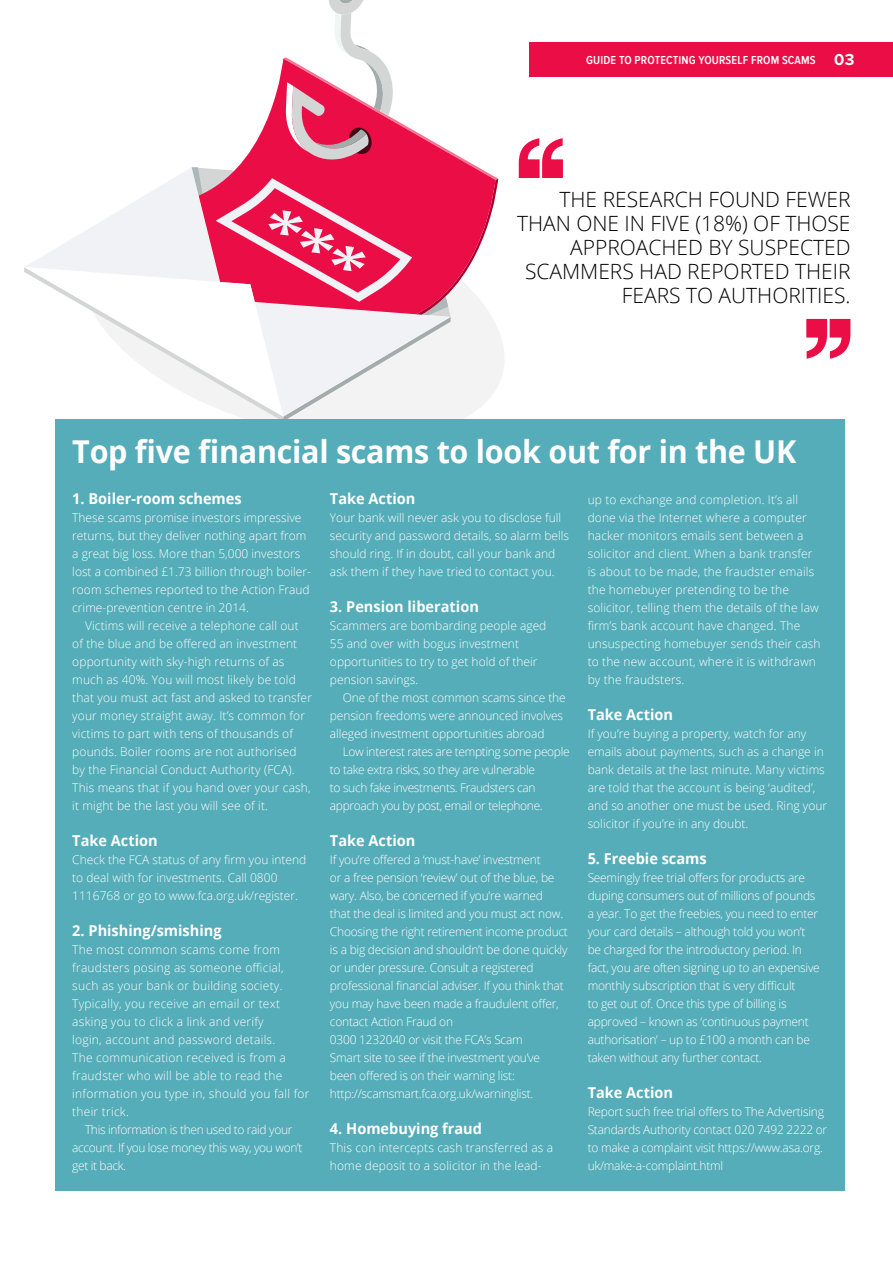
<style>
.page{position:relative;width:893px;height:1263px;background:#fff}
.page>*{position:absolute;margin:0;border:0;box-sizing:border-box;transform-origin:0 0}
.t1{font:700 31.5px "Open Sans";letter-spacing:-.01em;color:#fff}
.t2{font:300 21px/24px "Open Sans";color:#000;text-align:right}
.t3{font:700 15px "Open Sans";color:#fff}
.t4{font:300 12px/18px "Open Sans";color:#fff}
.t5{font:300 12px/18px "Open Sans";letter-spacing:-.02em;color:#fff}
.t6{font:300 12px/18px "Open Sans";letter-spacing:.02em;color:#fff}
.t7{font:300 12px/18px "Open Sans";letter-spacing:-.03em;color:#fff}
.t8{font:600 12px "Proxima Nova Cond";letter-spacing:.01em;color:#fff}
.s1{font-family:"Proxima Nova";font-weight:700;font-size:16.5px}
</style>
<div class="page">
<svg style="left:24px;top:0;width:474px;height:420px"></svg>
<div style="left:530px;top:43px;width:363px;height:34px;background:#eb0d45"></div>
<div style="left:55px;top:420px;width:789px;height:771px;background:#54adb8"></div>
<svg style="left:519px;top:138px;width:44px;height:40px"></svg>
<svg style="left:806px;top:319px;width:44px;height:40px"></svg>
<p class="t8" style="left:586px;top:54px;width:270px">GUIDE TO PROTECTING YOURSELF FROM SCAMS <span class="s1">03</span></p>
<h2 class="t2" style="left:517px;top:187px;width:335px">THE RESEARCH FOUND FEWER<br>THAN ONE IN FIVE (18%) OF THOSE<br>APPROACHED BY SUSPECTED<br>SCAMMERS HAD REPORTED THEIR<br>FEARS TO AUTHORITIES.</h2>
<h1 class="t1" style="left:72px;top:430px;width:726px">Top five financial scams to look out for in the UK</h1>
<p class="t3" style="left:72px;top:488px;width:171px">1. Boiler-room schemes</p>
<p class="t4" style="left:72px;top:508px;width:240px">These scams promise investors impressive returns, but they deliver nothing apart from a great big loss. More than 5,000 investors lost a combined £1.73 billion through boiler&shy;room schemes reported to the Action Fraud crime-prevention centre in 2014.</p>
<p class="t4" style="left:72px;top:616px;width:241px;text-indent:13px">Victims will receive a telephone call out of the blue and be offered an investment opportunity with sky-high returns of as much as 40%. You will most likely be told that you must act fast and asked to transfer your money straight away. It’s common for victims to part with tens of thousands of pounds. Boiler rooms are not authorised by the Financial Conduct Authority (FCA).<br>This means that if you hand over your cash, it might be the last you will see of it.</p>
<p class="t3" style="left:72px;top:830px;width:87px">Take Action</p>
<p class="t4" style="left:72px;top:850px;width:236px">Check the FCA status of any firm you intend to deal with for investments. Call 0800<br>1116768 or go to www.fca.org.uk/register.</p>
<p class="t3" style="left:72px;top:920px;width:151px">2. Phishing/smishing</p>
<p class="t6" style="left:72px;top:940px;width:239px">The most common scams come from fraudsters posing as someone official, such as your bank or building society.<br>Typically, you receive an email or text asking you to click a link and verify<br>login, account and password details.<br>The communication received is from a fraudster who will be able to read the information you type in, should you fall for their trick.</p>
<p class="t7" style="left:72px;top:1120px;width:232px;text-indent:13px">This information is then used to raid your account. If you lose money this way, you won’t get it back.</p>
<p class="t3" style="left:330px;top:488px;width:87px">Take Action</p>
<p class="t4" style="left:330px;top:508px;width:241px">Your bank will never ask you to disclose full security and password details, so alarm bells should ring. If in doubt, call your bank and ask them if they have tried to contact you.</p>
<p class="t3" style="left:330px;top:596px;width:150px">3. Pension liberation</p>
<p class="t4" style="left:330px;top:616px;width:218px">Scammers are bombarding people aged<br>55 and over with bogus investment opportunities to try to get hold of their pension savings.</p>
<p class="t4" style="left:330px;top:688px;width:237px;text-indent:13px">One of the most common scams since the pension freedoms were announced involves alleged investment opportunities abroad</p>
<p class="t7" style="left:330px;top:742px;width:241px;text-indent:13px">Low interest rates are tempting some people to take extra risks, so they are vulnerable<br>to such fake investments. Fraudsters can approach you by post, email or telephone.</p>
<p class="t3" style="left:330px;top:830px;width:87px">Take Action</p>
<p class="t5" style="left:330px;top:850px;width:239px">If you’re offered a ‘must-have’ investment<br>or a free pension ‘review’ out of the blue, be wary. Also, be concerned if you’re warned<br>that the deal is limited and you must act now.<br>Choosing the right retirement income product is a big decision and shouldn’t be done quickly or under pressure. Consult a registered professional financial adviser. If you think that you may have been made a fraudulent offer, contact Action Fraud on<br>0300 1232040 or visit the FCA’s Scam<br>Smart site to see if the investment you’ve been offered is on their warning list: http://scamsmart.fca.org.uk/warninglist.</p>
<p class="t3" style="left:330px;top:1118px;width:154px">4. Homebuying fraud</p>
<p class="t4" style="left:330px;top:1138px;width:225px">This con intercepts cash transferred as a home deposit to a solicitor in the lead-</p>
<p class="t4" style="left:588px;top:490px;width:235px">up to exchange and completion. It’s all done via the Internet where a computer hacker monitors emails sent between a solicitor and client. When a bank transfer is about to be made, the fraudster emails the homebuyer pretending to be the solicitor, telling them the details of the law firm’s bank account have changed. The unsuspecting homebuyer sends their cash to the new account, where it is withdrawn by the fraudsters.</p>
<p class="t3" style="left:588px;top:704px;width:87px">Take Action</p>
<p class="t4" style="left:588px;top:724px;width:241px">If you’re buying a property, watch for any emails about payments, such as a change in bank details at the last minute. Many victims are told that the account is being ‘audited’, and so another one must be used. Ring your solicitor if you’re in any doubt.</p>
<p class="t3" style="left:588px;top:848px;width:121px">5. Freebie scams</p>
<p class="t5" style="left:588px;top:868px;width:234px">Seemingly free trial offers for products are duping consumers out of millions of pounds a year. To get the freebies, you need to enter your card details – although told you won’t be charged for the introductory period. In fact, you are often signing up to an expensive monthly subscription that is very difficult<br>to get out of. Once this type of billing is approved – known as ‘continuous payment authorisation’ – up to £100 a month can be taken without any further contact.</p>
<p class="t3" style="left:588px;top:1082px;width:87px">Take Action</p>
<p class="t5" style="left:588px;top:1102px;width:241px">Report such free trial offers to The Advertising Standards Authority contact 020 7492 2222 or to make a complaint visit https://www.asa.org. uk/make-a-complaint.html</p>
</div>
